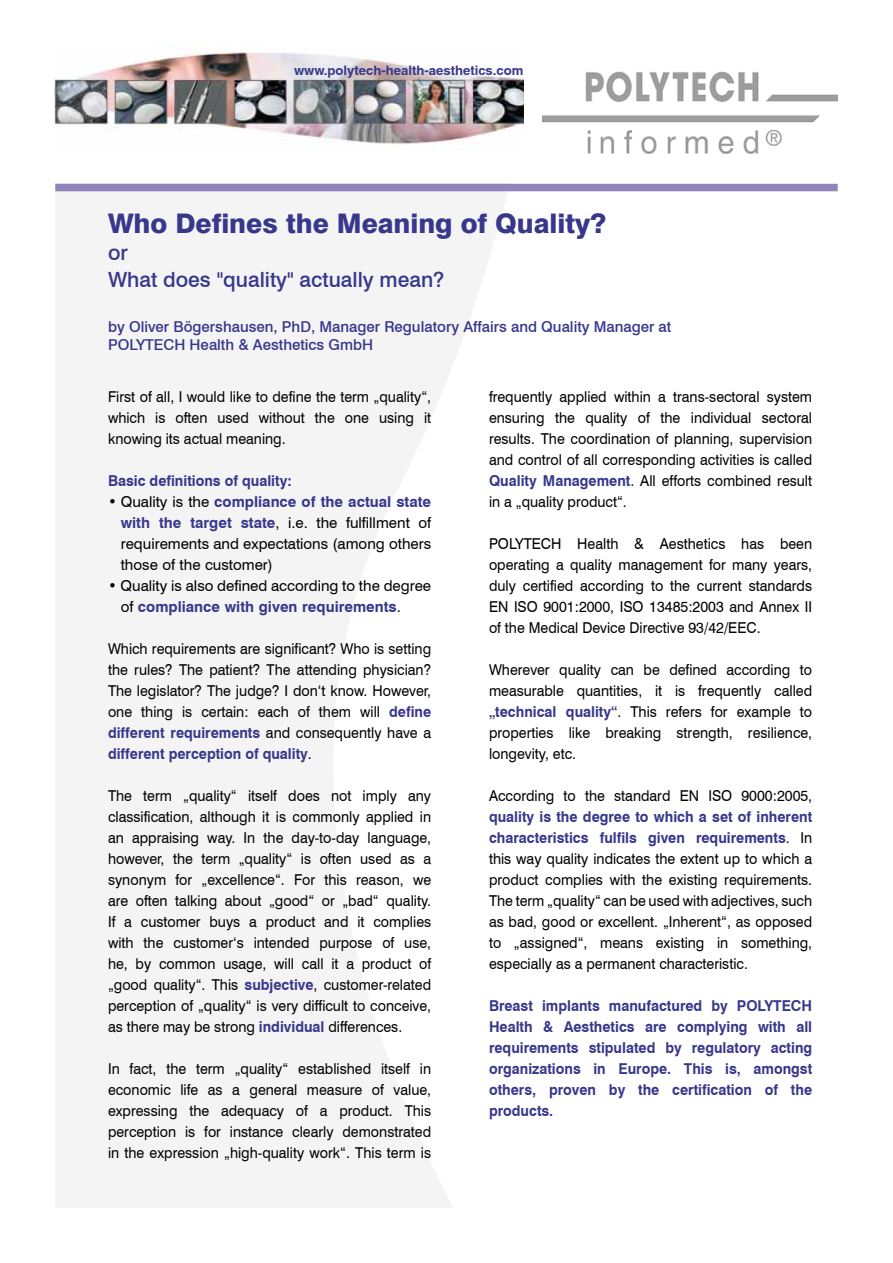
<style>
.page{position:relative;width:893px;height:1263px;background:#fff}
.page>*{position:absolute;margin:0;border:0;box-sizing:border-box;transform-origin:0 0}
.t1{font:800 27px "Swiss 721 BT";color:#38378b}
.t2{font:500 21px/27px "Swiss 721 BT";color:#38378b}
.t3{font:15px/21px "Swiss 721 BT";color:#000;text-align:justify;scale:.95 1}
.t4{font:700 15px/21px "Swiss 721 BT";color:#38378b;text-align:justify;scale:.95 1}
.t5{font:15px/21px "Swiss 721 BT";color:#000;text-align:justify}
.t6{font:500 15px/18px "Swiss 721 BT";color:#38378b}
.t7{font:700 13.2px "Swansea";color:#38378b}
.s1{font-weight:700;color:#38378b}
</style>
<div class="page">
<svg style="left:55px;top:191px;width:514px;height:1017px;fill:#f4f4f5"></svg>
<div style="left:55px;top:184px;width:783px;height:7px;background:#9085ba"></div>
<img style="left:542px;top:71px;width:296px;height:83px">
<img style="left:54px;top:45px;width:470px;height:103px">
<p class="t7" style="left:294px;top:62px;width:231px">www.polytech-health-aesthetics.com</p>
<h1 class="t1" style="left:108px;top:207px;width:500px">Who Defines the Meaning of Quality?</h1>
<h2 class="t2" style="left:108px;top:239px;width:338px">or<br>What does "quality" actually mean?</h2>
<p class="t6" style="left:108px;top:318px;width:565px">by Oliver Bögershausen, PhD, Manager Regulatory Affairs and Quality Manager at<br>POLYTECH Health &amp; Aesthetics GmbH</p>
<p class="t3" style="left:108px;top:386px;width:342px">First of all, I would like to define the term „quality“, which is often used without the one using it knowing its actual meaning.</p>
<p class="t4" style="left:108px;top:470px;width:195px">Basic definitions of quality:</p>
<p class="t5" style="left:121px;top:491px;width:312px;text-indent:-13px">• Quality is the <span class="s1">compliance of the actual state with the target state</span>, i.e. the fulfillment of requirements and expectations (among others those of the customer)</p>
<p class="t5" style="left:121px;top:575px;width:312px;text-indent:-13px">• Quality is also defined according to the degree of <span class="s1">compliance with given requirements</span>.</p>
<p class="t3" style="left:108px;top:638px;width:342px">Which requirements are significant? Who is setting the rules? The patient? The attending physician?<br>The legislator? The judge? I don‘t know. However, one thing is certain: each of them will <span class="s1">define different requirements</span> and consequently have a <span class="s1">different perception of quality</span>.</p>
<p class="t3" style="left:108px;top:785px;width:342px">The term „quality“ itself does not imply any classification, although it is commonly applied in an appraising way. In the day-to-day language, however, the term „quality“ is often used as a synonym for „excellence“. For this reason, we are often talking about „good“ or „bad“ quality.<br>If a customer buys a product and it complies with the customer‘s intended purpose of use, he, by common usage, will call it a product of „good quality“. This <span class="s1">subjective</span>, customer-related perception of „quality“ is very difficult to conceive, as there may be strong <span class="s1">individual</span> differences.</p>
<p class="t3" style="left:108px;top:1058px;width:342px">In fact, the term „quality“ established itself in economic life as a general measure of value, expressing the adequacy of a product. This perception is for instance clearly demonstrated in the expression „high-quality work“. This term is</p>
<p class="t3" style="left:489px;top:386px;width:342px">frequently applied within a trans-sectoral system ensuring the quality of the individual sectoral results. The coordination of planning, supervision and control of all corresponding activities is called <span class="s1">Quality Management</span>. All efforts combined result in a „quality product“.</p>
<p class="t3" style="left:489px;top:533px;width:342px">POLYTECH Health &amp; Aesthetics has been operating a quality management for many years, duly certified according to the current standards EN ISO 9001:2000, ISO 13485:2003 and Annex II of the Medical Device Directive 93/42/EEC.</p>
<p class="t3" style="left:489px;top:659px;width:342px">Wherever quality can be defined according to measurable quantities, it is frequently called <span class="s1">„technical quality“</span>. This refers for example to properties like breaking strength, resilience, longevity, etc.</p>
<p class="t3" style="left:489px;top:785px;width:342px">According to the standard EN ISO 9000:2005,</p>
<p class="t3" style="left:489px;top:806px;width:342px"><span class="s1">quality is the degree to which a set of inherent characteristics fulfils given requirements</span>. In this way quality indicates the extent up to which a product complies with the existing requirements.<br>The term „quality“ can be used with adjectives, such as bad, good or excellent. „Inherent“, as opposed to „assigned“, means existing in something, especially as a permanent characteristic.</p>
<p class="t4" style="left:489px;top:995px;width:342px">Breast implants manufactured by POLYTECH Health &amp; Aesthetics are complying with all requirements stipulated by regulatory acting organizations in Europe. This is, amongst others, proven by the certification of the products.</p>
</div>
